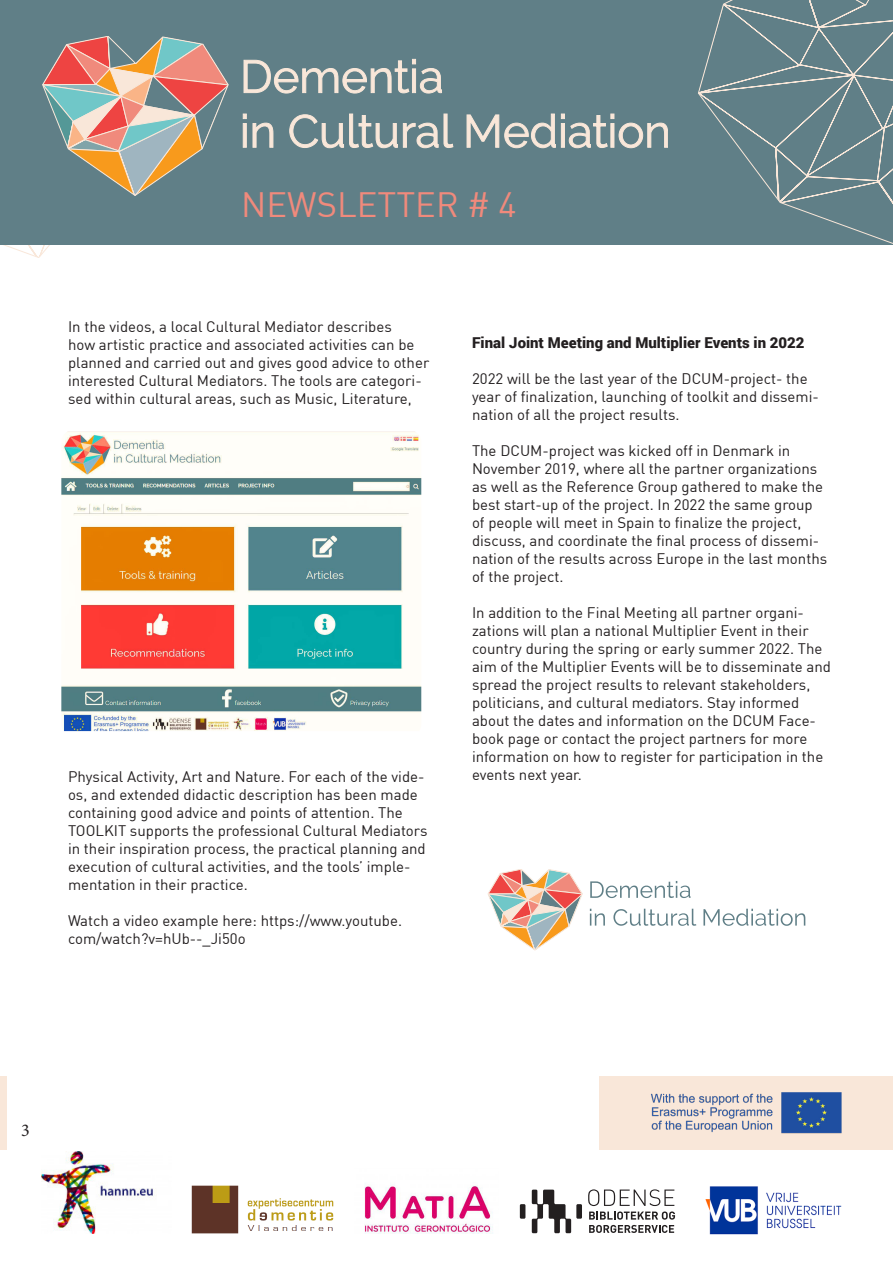
<style>
.page{position:relative;width:893px;height:1263px;background:#fff}
.page>*{position:absolute;margin:0;border:0;box-sizing:border-box;transform-origin:0 0}
.t1{font:34.5px "DIN";color:#f08a7c}
.t2{font:18px "Minion Pro";color:#231f20}
.t3{font:15px/18px "DIN";color:#231f20}
.t4{font:900 15px "Roboto";color:#231f20}
</style>
<div class="page">
<div style="left:0;top:1076px;width:6px;height:74px;background:#f9e7d9"></div>
<div style="left:0;top:0;width:893px;height:244px;background:#607f87"></div>
<svg style="left:0;top:36px;width:228px;height:222px"></svg>
<svg style="left:244px;top:59px;width:198px;height:35px"></svg>
<hr style="left:243px;top:123px;width:3px;height:24px;background:#f9e7d9">
<svg style="left:243px;top:114px;width:3px;height:5px"></svg>
<svg style="left:253px;top:123px;width:20px;height:25px"></svg>
<svg style="left:289px;top:114px;width:149px;height:35px"></svg>
<svg style="left:444px;top:114px;width:9px;height:34px"></svg>
<svg style="left:467px;top:114px;width:201px;height:35px"></svg>
<img style="left:41px;top:1152px;width:113px;height:81px">
<img style="left:192px;top:1185px;width:142px;height:48px">
<img style="left:364px;top:1185px;width:129px;height:48px">
<div style="left:576px;top:1204px;width:6px;height:15px;background:#231f20"></div>
<div style="left:520px;top:1204px;width:5px;height:15px;background:#231f20"></div>
<svg style="left:532px;top:1189px;width:39px;height:44px"></svg>
<svg style="left:588px;top:1189px;width:87px;height:44px"></svg>
<img style="left:705px;top:1186px;width:137px;height:49px">
<div style="left:600px;top:1076px;width:293px;height:74px;background:#f9e7d9"></div>
<img style="left:651px;top:1092px;width:191px;height:42px">
<svg style="left:698px;top:0;width:195px;height:245px"></svg>
<img style="left:61px;top:432px;width:360px;height:299px">
<svg style="left:488px;top:869px;width:94px;height:82px"></svg>
<svg style="left:590px;top:881px;width:100px;height:17px"></svg>
<svg style="left:590px;top:909px;width:15px;height:16px"></svg>
<svg style="left:613px;top:909px;width:83px;height:17px"></svg>
<svg style="left:703px;top:909px;width:102px;height:17px"></svg>
<p class="t1" style="left:241px;top:183px;width:277px">NEWSLETTER # 4</p>
<p class="t3" style="left:68px;top:317px;width:363px">In the videos, a local Cultural Mediator describes<br>how artistic practice and associated activities can be planned and carried out and gives good advice to other interested Cultural Mediators. The tools are categori&shy;sed within cultural areas, such as Music, Literature,</p>
<p class="t3" style="left:68px;top:767px;width:361px">Physical Activity, Art and Nature. For each of the vide&shy;os, and extended didactic description has been made containing good advice and points of attention. The TOOLKIT supports the professional Cultural Mediators in their inspiration process, the practical planning and execution of cultural activities, and the tools’ imple&shy;mentation in their practice.</p>
<p class="t3" style="left:68px;top:911px;width:336px">Watch a video example here: https://www.youtube. com/watch?v=hUb--_Ji50o</p>
<p class="t4" style="left:472px;top:332px;width:334px">Final Joint Meeting and Multiplier Events in 2022</p>
<p class="t3" style="left:472px;top:370px;width:348px">2022 will be the last year of the DCUM-project- the year of finalization, launching of toolkit and dissemi&shy;nation of all the project results.</p>
<p class="t3" style="left:472px;top:442px;width:357px">The DCUM-project was kicked off in Denmark in November 2019, where all the partner organizations as well as the Reference Group gathered to make the best start-up of the project. In 2022 the same group of people will meet in Spain to finalize the project, discuss, and coordinate the final process of dissemi&shy;nation of the results across Europe in the last months of the project.</p>
<p class="t3" style="left:472px;top:604px;width:361px">In addition to the Final Meeting all partner organi&shy;zations will plan a national Multiplier Event in their country during the spring or early summer 2022. The aim of the Multiplier Events will be to disseminate and spread the project results to relevant stakeholders, politicians, and cultural mediators. Stay informed about the dates and information on the DCUM Face&shy;book page or contact the project partners for more information on how to register for participation in the events next year.</p>
<p class="t2" style="left:21px;top:1118px;width:10px">3</p>
</div>
